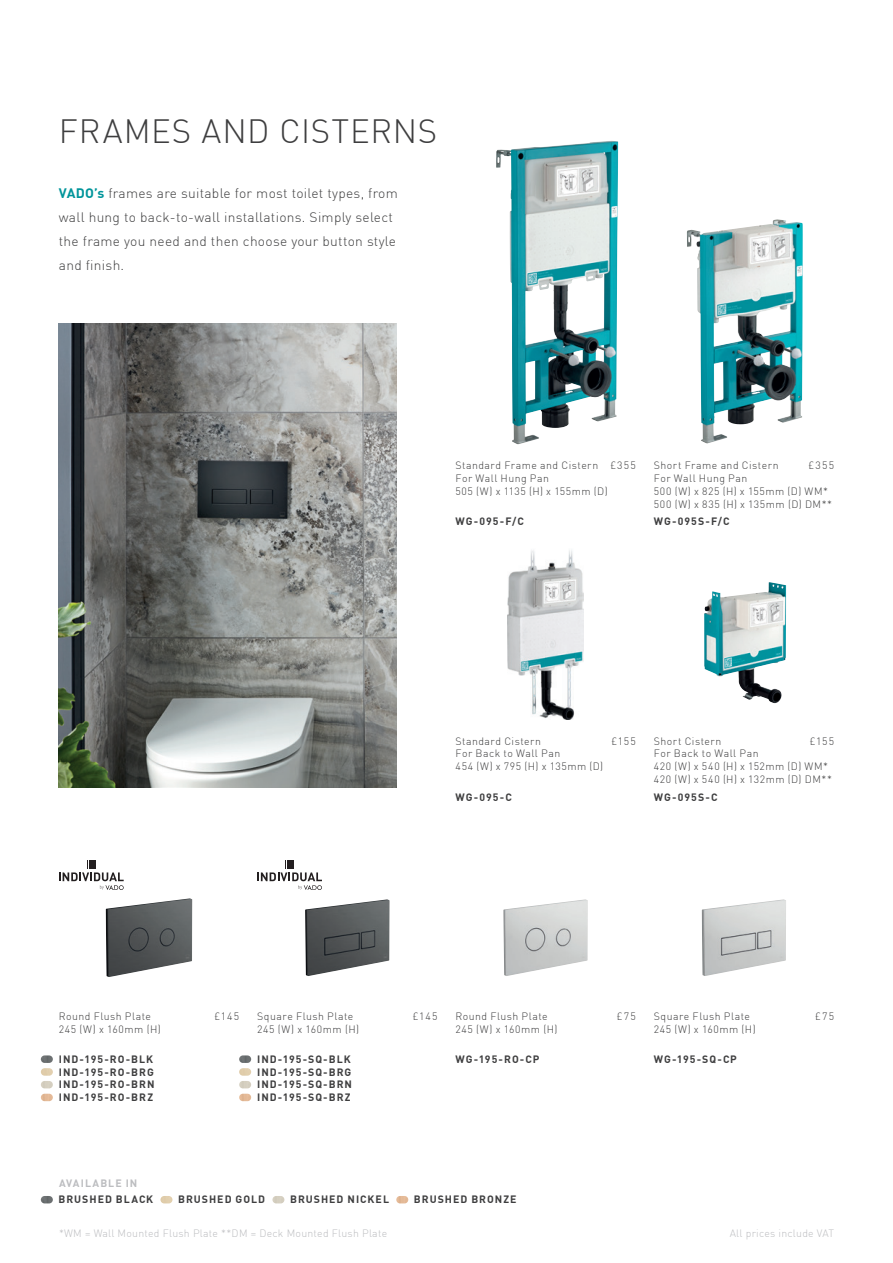
<style>
.page{position:relative;width:893px;height:1263px;background:#fff}
.page>*{position:absolute;margin:0;border:0;box-sizing:border-box;transform-origin:0 0}
.t1{font:300 33px "DIN";letter-spacing:.025em;color:#3e3e3f}
.t2{font:300 13.5px/24px "DIN";letter-spacing:.02em;color:#3e3e3f}
.t3{font:300 10.5px/12.8px "DIN";letter-spacing:.05em;color:#3e3e3f}
.t4{font:700 10.5px/12.8px "DIN";letter-spacing:.1em;color:#3e3e3f}
.t5{font:300 10.5px "DIN";letter-spacing:.025em;color:#bcbdc0}
.t6{font:700 10.5px "DIN";letter-spacing:.095em;color:#bcbdc0}
.s1{font-weight:700;color:#00959b}
</style>
<div class="page">
<img style="left:59px;top:324px;width:338px;height:463px">
<svg style="left:41px;top:1094px;width:12px;height:7px"></svg>
<svg style="left:41px;top:1055px;width:12px;height:33px"></svg>
<svg style="left:239px;top:1094px;width:12px;height:7px"></svg>
<svg style="left:239px;top:1055px;width:12px;height:33px"></svg>
<img style="left:687px;top:219px;width:116px;height:225px">
<img style="left:496px;top:141px;width:122px;height:303px">
<img style="left:704px;top:582px;width:82px;height:121px">
<img style="left:507px;top:550px;width:77px;height:169px">
<img style="left:503px;top:899px;width:85px;height:77px">
<img style="left:702px;top:899px;width:84px;height:77px">
<img style="left:305px;top:899px;width:85px;height:77px">
<img style="left:106px;top:898px;width:86px;height:79px">
<svg style="left:59px;top:860px;width:65px;height:30px"></svg>
<svg style="left:257px;top:860px;width:65px;height:30px"></svg>
<svg style="left:41px;top:1196px;width:12px;height:7px"></svg>
<svg style="left:160px;top:1196px;width:12px;height:7px"></svg>
<svg style="left:272px;top:1196px;width:12px;height:7px"></svg>
<svg style="left:396px;top:1196px;width:12px;height:7px"></svg>
<h1 class="t1" style="left:59px;top:110px;width:380px">FRAMES AND CISTERNS</h1>
<p class="t2" style="left:59px;top:181px;width:340px"><span class="s1">VADO’s</span> frames are suitable for most toilet types, from wall hung to back-to-wall installations. Simply select the frame you need and then choose your button style and finish.</p>
<p class="t3" style="left:455px;top:459px;width:154px">Standard Frame and Cistern<br>For Wall Hung Pan<br>505 (W) x 1135 (H) x 155mm (D)</p>
<p class="t3" style="left:610px;top:459px;width:27px">£355</p>
<p class="t3" style="left:809px;top:459px;width:27px">£355</p>
<p class="t3" style="left:654px;top:459px;width:180px">Short Frame and Cistern<br>For Wall Hung Pan<br>500 (W) x 825 (H) x 155mm (D) WM*<br>500 (W) x 835 (H) x 135mm (D) DM**</p>
<p class="t4" style="left:455px;top:515px;width:69px">WG-095-F/C</p>
<p class="t4" style="left:654px;top:515px;width:77px">WG-095S-F/C</p>
<p class="t3" style="left:455px;top:734px;width:149px">Standard Cistern<br>For Back to Wall Pan<br>454 (W) x 795 (H) x 135mm (D)</p>
<p class="t4" style="left:455px;top:790px;width:57px">WG-095-C</p>
<p class="t3" style="left:611px;top:734px;width:26px">£155</p>
<p class="t3" style="left:654px;top:734px;width:180px">Short Cistern<br>For Back to Wall Pan<br>420 (W) x 540 (H) x 152mm (D) WM*<br>420 (W) x 540 (H) x 132mm (D) DM**</p>
<p class="t3" style="left:810px;top:734px;width:26px">£155</p>
<p class="t4" style="left:654px;top:790px;width:65px">WG-095S-C</p>
<p class="t3" style="left:59px;top:1010px;width:103px">Round Flush Plate<br>245 (W) x 160mm (H)</p>
<p class="t3" style="left:257px;top:1010px;width:103px">Square Flush Plate<br>245 (W) x 160mm (H)</p>
<p class="t3" style="left:455px;top:1010px;width:103px">Round Flush Plate<br>245 (W) x 160mm (H)</p>
<p class="t3" style="left:654px;top:1010px;width:103px">Square Flush Plate<br>245 (W) x 160mm (H)</p>
<p class="t3" style="left:617px;top:1010px;width:20px">£75</p>
<p class="t3" style="left:815px;top:1010px;width:20px">£75</p>
<p class="t3" style="left:214px;top:1010px;width:26px">£145</p>
<p class="t3" style="left:413px;top:1010px;width:26px">£145</p>
<p class="t4" style="left:257px;top:1052px;width:96px">IND-195-SQ-BLK<br>IND-195-SQ-BRG<br>IND-195-SQ-BRN<br>IND-195-SQ-BRZ</p>
<p class="t4" style="left:455px;top:1052px;width:85px">WG-195-RO-CP</p>
<p class="t4" style="left:654px;top:1052px;width:85px">WG-195-SQ-CP</p>
<p class="t4" style="left:59px;top:1052px;width:97px">IND-195-RO-BLK<br>IND-195-RO-BRG<br>IND-195-RO-BRN<br>IND-195-RO-BRZ</p>
<p class="t6" style="left:59px;top:1176px;width:80px">AVAILABLE IN</p>
<p class="t4" style="left:59px;top:1193px;width:96px">BRUSHED BLACK</p>
<p class="t4" style="left:178px;top:1193px;width:89px">BRUSHED GOLD</p>
<p class="t4" style="left:290px;top:1193px;width:100px">BRUSHED NICKEL</p>
<p class="t4" style="left:414px;top:1193px;width:104px">BRUSHED BRONZE</p>
<p class="t5" style="left:59px;top:1227px;width:330px">*WM = Wall Mounted Flush Plate **DM = Deck Mounted Flush Plate</p>
<p class="t5" style="left:730px;top:1227px;width:106px">All prices include VAT</p>
</div>
